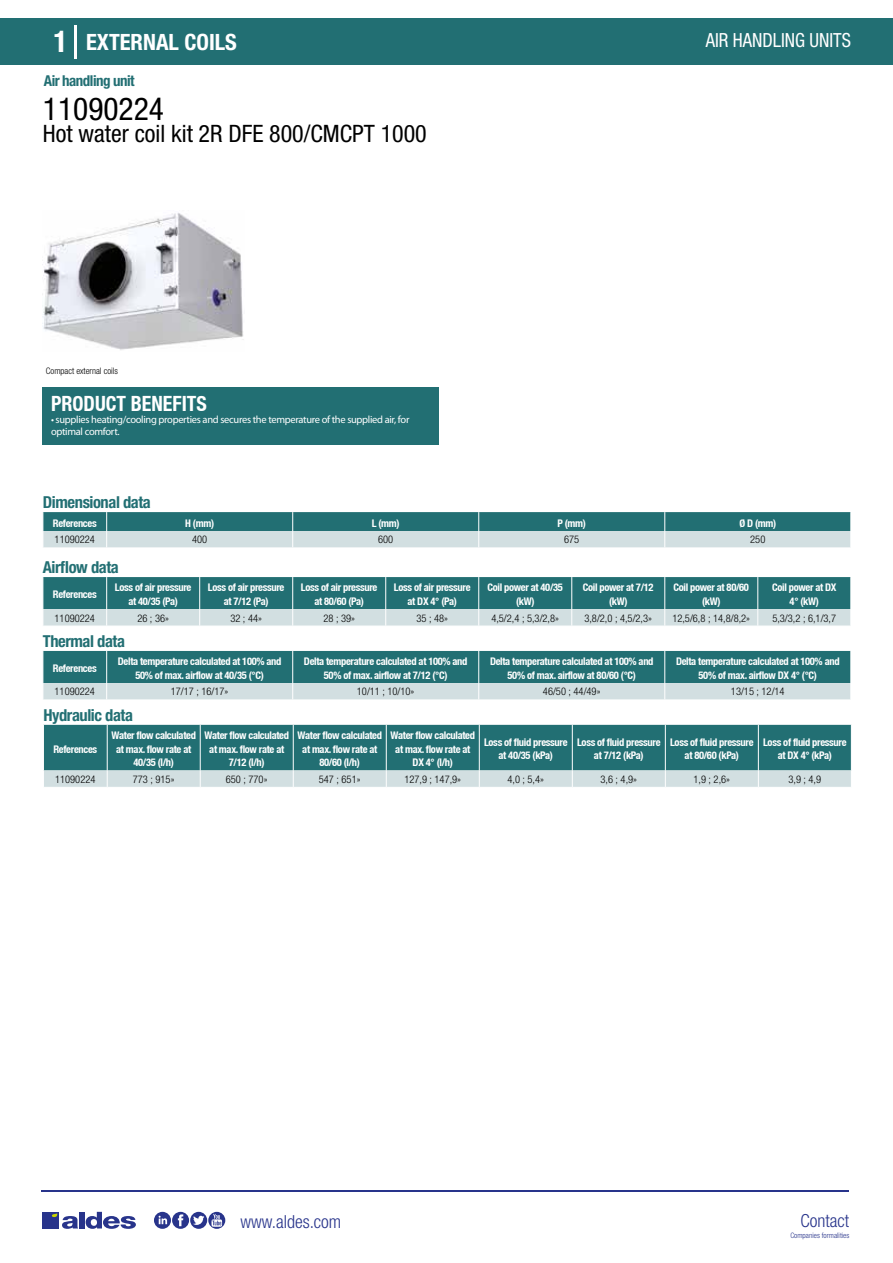
<style>
.page{position:relative;width:893px;height:1263px;background:#fff}
.page>*{position:absolute;margin:0;border:0;box-sizing:border-box;transform-origin:0 0}
.t1{font:condensed 31.5px "Helvetica Neue LT Std";color:#000}
.t2{font:condensed 24px "Helvetica Neue LT Std";color:#000}
.t3{font:700 condensed 22.5px "Helvetica Neue LT Std";color:#fff}
.t4{font:700 condensed 21px "Helvetica Neue";color:#fff;scale:.95 1}
.t5{font:condensed 19.5px "Helvetica Neue LT Std";color:#fff;scale:.95 1}
.t6{font:300 condensed 18px "Helvetica Neue";color:#28348b}
.t7{font:700 condensed 16.5px "Helvetica Neue LT Std";letter-spacing:-.025em;color:#226f73}
.t8{font:700 condensed 15px "Helvetica Neue LT Std";letter-spacing:-.035em;color:#226f73}
.t9{font:700 condensed 10.5px/13.5px "Helvetica Neue";letter-spacing:-.03em;color:#fff;text-align:center}
.t10{font:300 condensed 10.5px "Helvetica Neue";color:#000}
.t11{font:10.5px/12px "Myriad Pro";letter-spacing:-.03em;color:#fff}
.t12{font:300 condensed 9px "Helvetica Neue";color:#000}
.t13{font:300 condensed 7.5px "Helvetica Neue";color:#28348b}
.s1{font-size:30px}
</style>
<div class="page">
<img style="left:43px;top:212px;width:201px;height:138px">
<div style="left:0;top:18px;width:893px;height:46px;background:#226f73"></div>
<div style="left:43px;top:387px;width:396px;height:57px;background:#226f73"></div>
<hr style="left:74px;top:25px;width:2px;height:33px;background:#fff">
<svg style="left:43px;top:512px;width:808px;height:36px;background:#77a5a8"></svg>
<svg style="left:43px;top:577px;width:808px;height:49px;background:#61979a"></svg>
<svg style="left:43px;top:651px;width:808px;height:49px;background:#60969a"></svg>
<svg style="left:43px;top:725px;width:809px;height:62px;background:#548e92"></svg>
<hr style="left:41px;top:1190px;width:808px;height:1px;background:#28348b">
<svg style="left:154px;top:1212px;width:71px;height:17px"></svg>
<div style="left:42px;top:1212px;width:17px;height:16px;background:#28348b"></div>
<div style="left:79px;top:1212px;width:5px;height:16px;background:#28348b"></div>
<svg style="left:86px;top:1212px;width:50px;height:17px"></svg>
<svg style="left:52px;top:1213px;width:26px;height:16px"></svg>
<h3 class="t3" style="left:54px;top:28px;width:185px"><span class="s1">1</span> EXTERNAL COILS</h3>
<h3 class="t5" style="left:706px;top:29px;width:154px">AIR HANDLING UNITS</h3>
<h3 class="t8" style="left:44px;top:71px;width:92px">Air handling unit</h3>
<h1 class="t1" style="left:43px;top:91px;width:122px">11090224</h1>
<h2 class="t2" style="left:43px;top:120px;width:385px">Hot water coil kit 2R DFE 800/CMCPT 1000</h2>
<p class="t12" style="left:46px;top:365px;width:74px">Compact external coils</p>
<h3 class="t4" style="left:51px;top:391px;width:166px">PRODUCT BENEFITS</h3>
<p class="t11" style="left:51px;top:413px;width:360px">• supplies heating/cooling properties and secures the temperature of the supplied air, for optimal comfort.</p>
<h3 class="t7" style="left:43px;top:492px;width:109px">Dimensional data</h3>
<p class="t9" style="left:53px;top:516px;width:45px">References</p>
<p class="t9" style="left:185px;top:516px;width:30px">H (mm)</p>
<p class="t9" style="left:372px;top:516px;width:29px">L (mm)</p>
<p class="t9" style="left:557px;top:516px;width:30px">P (mm)</p>
<p class="t9" style="left:739px;top:516px;width:38px">Ø D (mm)</p>
<p class="t10" style="left:55px;top:534px;width:42px">11090224</p>
<p class="t10" style="left:192px;top:534px;width:17px">400</p>
<p class="t10" style="left:378px;top:534px;width:17px">600</p>
<p class="t10" style="left:564px;top:534px;width:17px">675</p>
<p class="t10" style="left:750px;top:534px;width:17px">250</p>
<h3 class="t7" style="left:43px;top:557px;width:77px">Airflow data</h3>
<p class="t9" style="left:53px;top:587px;width:45px">References</p>
<p class="t9" style="left:115px;top:581px;width:78px">Loss of air pressure at 40/35 (Pa)</p>
<p class="t9" style="left:208px;top:581px;width:78px">Loss of air pressure at 7/12 (Pa)</p>
<p class="t9" style="left:301px;top:581px;width:78px">Loss of air pressure at 80/60 (Pa)</p>
<p class="t9" style="left:394px;top:581px;width:78px">Loss of air pressure at DX 4° (Pa)</p>
<p class="t9" style="left:487px;top:581px;width:77px">Coil power at 40/35 (kW)</p>
<p class="t9" style="left:583px;top:581px;width:72px">Coil power at 7/12 (kW)</p>
<p class="t9" style="left:674px;top:581px;width:77px">Coil power at 80/60 (kW)</p>
<p class="t9" style="left:772px;top:581px;width:66px">Coil power at DX<br>4° (kW)</p>
<p class="t10" style="left:55px;top:612px;width:42px">11090224</p>
<p class="t10" style="left:137px;top:612px;width:33px">26 ; 36»</p>
<p class="t10" style="left:230px;top:612px;width:33px">32 ; 44»</p>
<p class="t10" style="left:323px;top:612px;width:33px">28 ; 39»</p>
<p class="t10" style="left:416px;top:612px;width:33px">35 ; 48»</p>
<p class="t10" style="left:491px;top:612px;width:69px">4,5/2,4 ; 5,3/2,8»</p>
<p class="t10" style="left:584px;top:612px;width:69px">3,8/2,0 ; 4,5/2,3»</p>
<p class="t10" style="left:672px;top:612px;width:79px">12,5/6,8 ; 14,8/8,2»</p>
<p class="t10" style="left:772px;top:612px;width:65px">5,3/3,2 ; 6,1/3,7</p>
<h3 class="t7" style="left:43px;top:631px;width:84px">Thermal data</h3>
<p class="t9" style="left:53px;top:661px;width:45px">References</p>
<p class="t9" style="left:118px;top:655px;width:165px">Delta temperature calculated at 100% and<br>50% of max. airflow at 40/35 (°C)</p>
<p class="t9" style="left:304px;top:655px;width:165px">Delta temperature calculated at 100% and<br>50% of max. airflow at 7/12 (°C)</p>
<p class="t9" style="left:490px;top:655px;width:165px">Delta temperature calculated at 100% and<br>50% of max. airflow at 80/60 (°C)</p>
<p class="t9" style="left:676px;top:655px;width:165px">Delta temperature calculated at 100% and<br>50% of max. airflow DX 4° (°C)</p>
<p class="t10" style="left:55px;top:686px;width:42px">11090224</p>
<p class="t10" style="left:171px;top:686px;width:59px">17/17 ; 16/17»</p>
<p class="t10" style="left:357px;top:686px;width:59px">10/11 ; 10/10»</p>
<p class="t10" style="left:543px;top:686px;width:59px">46/50 ; 44/49»</p>
<p class="t10" style="left:731px;top:686px;width:55px">13/15 ; 12/14</p>
<h3 class="t7" style="left:43px;top:705px;width:91px">Hydraulic data</h3>
<p class="t9" style="left:53px;top:742px;width:45px">References</p>
<p class="t9" style="left:111px;top:728px;width:86px">Water flow calculated at max. flow rate at<br>40/35 (l/h)</p>
<p class="t9" style="left:204px;top:728px;width:86px">Water flow calculated at max. flow rate at<br>7/12 (l/h)</p>
<p class="t9" style="left:297px;top:728px;width:86px">Water flow calculated at max. flow rate at<br>80/60 (l/h)</p>
<p class="t9" style="left:390px;top:729px;width:86px">Water flow calculated at max. flow rate at<br>DX 4° (l/h)</p>
<p class="t9" style="left:484px;top:735px;width:85px">Loss of fluid pressure at 40/35 (kPa)</p>
<p class="t9" style="left:577px;top:735px;width:85px">Loss of fluid pressure at 7/12 (kPa)</p>
<p class="t9" style="left:670px;top:735px;width:85px">Loss of fluid pressure at 80/60 (kPa)</p>
<p class="t9" style="left:763px;top:735px;width:85px">Loss of fluid pressure at DX 4° (kPa)</p>
<p class="t10" style="left:55px;top:773px;width:42px">11090224</p>
<p class="t10" style="left:133px;top:773px;width:43px">773 ; 915»</p>
<p class="t10" style="left:226px;top:773px;width:43px">650 ; 770»</p>
<p class="t10" style="left:319px;top:773px;width:43px">547 ; 651»</p>
<p class="t10" style="left:404px;top:773px;width:58px">127,9 ; 147,9»</p>
<p class="t10" style="left:507px;top:773px;width:38px">4,0 ; 5,4»</p>
<p class="t10" style="left:600px;top:773px;width:38px">3,6 ; 4,9»</p>
<p class="t10" style="left:693px;top:773px;width:38px">1,9 ; 2,6»</p>
<p class="t10" style="left:788px;top:773px;width:34px">3,9 ; 4,9</p>
<h3 class="t6" style="left:240px;top:1211px;width:102px">www.aldes.com</h3>
<h3 class="t6" style="left:800px;top:1211px;width:50px">Contact</h3>
<p class="t13" style="left:790px;top:1230px;width:60px">Companies formalities</p>
</div>
